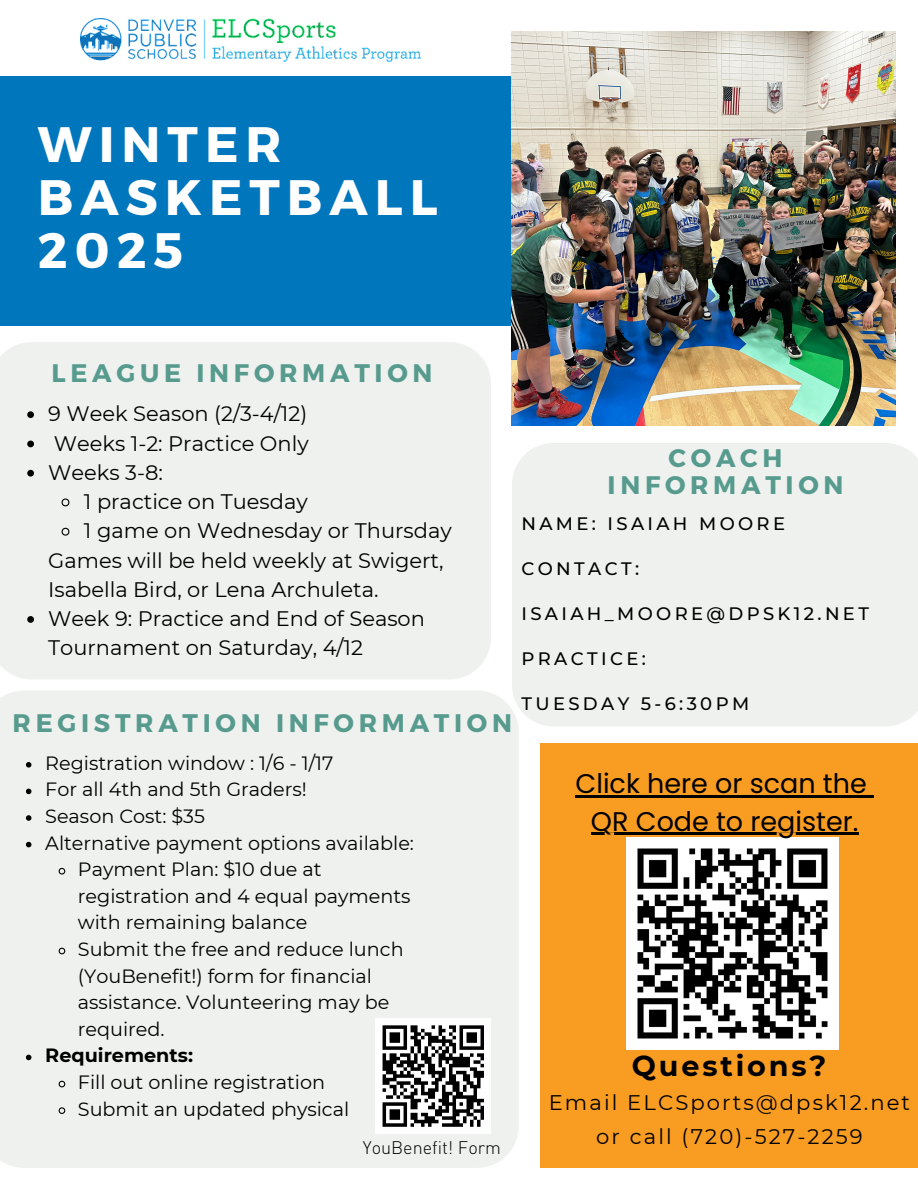
<style>
.page{position:relative;width:918px;height:1188px;background:#fff}
.page>*{position:absolute;margin:0;border:0;box-sizing:border-box;transform-origin:0 0}
.t1{font:700 49.8px/52.9px "Montserrat";letter-spacing:.14em;color:#fff}
.t2{font:700 28.65px "Montserrat";letter-spacing:.1em;color:#000}
.t3{font:27px "Poppins";color:#000}
.t4{font:700 25.35px/27px "Montserrat";letter-spacing:.185em;color:#579b8e;text-align:center}
.t5{font:21.15px/33.8px "Montserrat";letter-spacing:.1em;color:#000;text-align:center}
.t6{font:21px/29.2px "Montserrat";color:#000}
.t7{font:19.2px/26.5px "Montserrat";color:#000}
.t8{font:700 19.2px "Montserrat";color:#000}
.t9{font:500 18px "Montserrat";letter-spacing:.185em;color:#000}
.t10{font:300 18px "DIN Pro";color:#000}
</style>
<div class="page">
<div style="left:0;top:77px;width:617px;height:249px;background:#0076bd"></div>
<div style="left:512px;top:443px;width:406px;height:283px;background:#eff1ef"></div>
<div style="left:540px;top:744px;width:378px;height:424px;background:#f89c22"></div>
<img style="left:81px;top:18px;width:339px;height:43px">
<div style="left:0;top:690px;width:519px;height:478px;background:#eff1ef"></div>
<svg style="left:26px;top:762px;width:5px;height:6px"></svg>
<svg style="left:26px;top:789px;width:5px;height:5px"></svg>
<svg style="left:26px;top:815px;width:5px;height:6px"></svg>
<svg style="left:26px;top:842px;width:5px;height:5px"></svg>
<svg style="left:58px;top:867px;width:8px;height:8px"></svg>
<svg style="left:58px;top:947px;width:8px;height:8px"></svg>
<svg style="left:26px;top:1055px;width:5px;height:5px"></svg>
<svg style="left:58px;top:1080px;width:8px;height:8px"></svg>
<svg style="left:58px;top:1107px;width:8px;height:8px"></svg>
<div style="left:0;top:342px;width:491px;height:337px;background:#eff1ef"></div>
<img style="left:512px;top:31px;width:384px;height:395px">
<div style="left:376px;top:1018px;width:115px;height:116px;background:#fff"></div>
<svg style="left:382px;top:1025px;width:102px;height:102px"></svg>
<img style="left:627px;top:838px;width:211px;height:211px">
<svg style="left:27px;top:411px;width:7px;height:7px"></svg>
<svg style="left:27px;top:441px;width:7px;height:6px"></svg>
<svg style="left:27px;top:470px;width:7px;height:7px"></svg>
<svg style="left:61px;top:498px;width:9px;height:9px"></svg>
<svg style="left:61px;top:527px;width:9px;height:9px"></svg>
<svg style="left:27px;top:616px;width:7px;height:7px"></svg>
<hr style="left:576px;top:796px;width:291px;height:2px;background:#000">
<svg style="left:867px;top:796px;width:7px;height:2px"></svg>
<hr style="left:591px;top:833px;width:268px;height:2px;background:#000">
<p class="t1" style="left:38px;top:116px;width:401px">WINTER<br>BASKETBALL<br>2025</p>
<p class="t4" style="left:51px;top:358px;width:383px">LEAGUE INFORMATION</p>
<h2 class="t6" style="left:48px;top:399px;width:260px">9 Week Season (2/3-4/12)</h2>
<h5 class="t6" style="left:54px;top:429px;width:256px">Weeks 1-2: Practice Only</h5>
<p class="t6" style="left:48px;top:458px;width:116px">Weeks 3-8:</p>
<p class="t6" style="left:84px;top:487px;width:225px">1 practice on Tuesday</p>
<p class="t6" style="left:84px;top:516px;width:369px">1 game on Wednesday or Thursday</p>
<p class="t6" style="left:48px;top:546px;width:397px">Games will be held weekly at Swigert,<br>Isabella Bird, or Lena Archuleta.</p>
<p class="t6" style="left:48px;top:604px;width:378px">Week 9: Practice and End of Season<br>Tournament on Saturday, 4/12</p>
<p class="t4" style="left:13px;top:709px;width:501px">REGISTRATION INFORMATION</p>
<p class="t7" style="left:45px;top:750px;width:290px">Registration window : 1/6 - 1/17</p>
<p class="t7" style="left:45px;top:776px;width:263px">For all 4th and 5th Graders!</p>
<h1 class="t7" style="left:45px;top:803px;width:161px">Season Cost: $35</h1>
<h2 class="t7" style="left:45px;top:829px;width:370px">Alternative payment options available:</h2>
<p class="t7" style="left:78px;top:856px;width:334px">Payment Plan: $10 due at registration and 4 equal payments with remaining balance</p>
<p class="t7" style="left:78px;top:936px;width:327px">Submit the free and reduce lunch (YouBenefit!) form for financial assistance. Volunteering may be required.</p>
<p class="t8" style="left:45px;top:1044px;width:149px">Requirements:</p>
<p class="t7" style="left:78px;top:1069px;width:249px">Fill out online registration</p>
<p class="t7" style="left:78px;top:1095px;width:273px">Submit an updated physical</p>
<h2 class="t10" style="left:363px;top:1140px;width:140px">YouBenefit! Form</h2>
<p class="t4" style="left:608px;top:443px;width:238px">COACH<br>INFORMATION</p>
<p class="t9" style="left:522px;top:513px;width:265px">NAME: ISAIAH MOORE</p>
<p class="t9" style="left:522px;top:558px;width:119px">CONTACT:</p>
<p class="t9" style="left:522px;top:603px;width:349px">ISAIAH_MOORE@DPSK12.NET</p>
<p class="t9" style="left:522px;top:648px;width:126px">PRACTICE:</p>
<p class="t9" style="left:522px;top:693px;width:229px">TUESDAY 5-6:30PM</p>
<p class="t3" style="left:576px;top:765px;width:293px">Click here or scan the</p>
<p class="t3" style="left:591px;top:802px;width:269px">QR Code to register.</p>
<p class="t2" style="left:632px;top:1049px;width:196px">Questions?</p>
<p class="t5" style="left:549px;top:1086px;width:363px">Email ELCSports@dpsk12.net or call (720)-527-2259</p>
</div>
